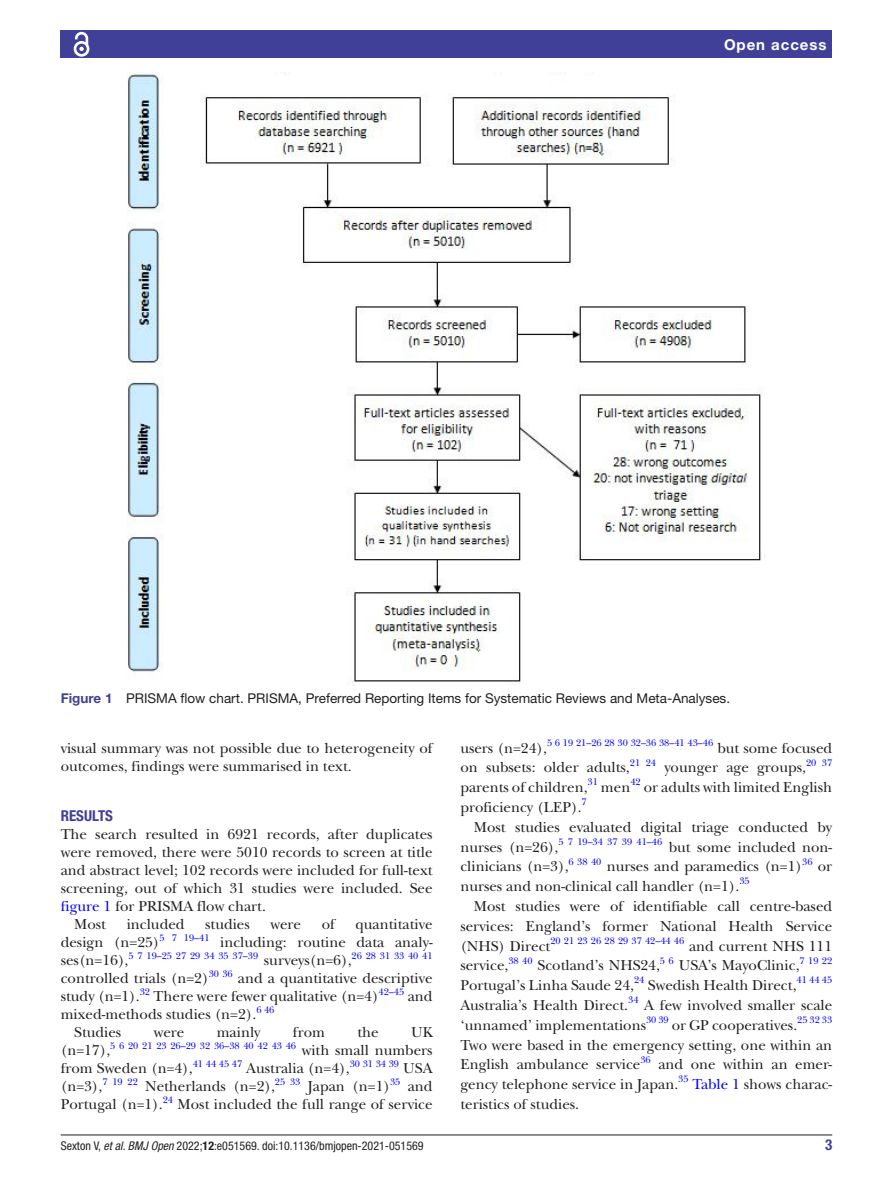
<style>
.page{position:relative;width:893px;height:1191px;background:#fff}
.page>*{position:absolute;margin:0;border:0;box-sizing:border-box;transform-origin:0 0}
.t1{font:15px/19.8px "New Baskerville";color:#231f20}
.t2{font:700 15px "Helvetica Neue LT Std";letter-spacing:.065em;color:#fff}
.t3{font:700 condensed 15px "Helvetica Neue LT Std";color:#414099}
.t4{font:13.5px "Helvetica Neue LT Std";color:#231f20}
.t5{font:condensed 12px "Helvetica Neue LT Std";color:#231f20}
.t6{font:9.9px "New Baskerville";color:#00f}
.s1{font-weight:700;color:#414099}
.s2{color:#00f}
.s3{font-style:italic}
.s4{font-weight:700}
</style>
<div class="page">
<hr style="left:61px;top:1134px;width:771px;height:1px;background:#231f20">
<div style="left:61px;top:31px;width:771px;height:27px;background:#414099"></div>
<svg style="left:73px;top:31px;width:17px;height:26px"></svg>
<img style="left:128px;top:74px;width:633px;height:609px">
<p class="t2" style="left:724px;top:35px;width:104px">Open access</p>
<p class="t4" style="left:61px;top:690px;width:671px"><span class="s1">Figure 1</span> PRISMA flow chart. PRISMA, Preferred Reporting Items for Systematic Reviews and Meta-Analyses.</p>
<p class="t1" style="left:61px;top:739px;width:373px;line-height:18px">visual summary was not possible due to heterogeneity of outcomes, findings were summarised in text.</p>
<p class="t3" style="left:61px;top:807px;width:54px">RESULTS</p>
<p class="t1" style="left:61px;top:824px;width:373px">The search resulted in 6921 records, after duplicates</p>
<p class="t1" style="left:61px;top:842px;width:373px">were removed, there were 5010 records to screen at title</p>
<p class="t1" style="left:61px;top:860px;width:373px">and abstract level; 102 records were included for full-text</p>
<p class="t1" style="left:61px;top:878px;width:373px">screening, out of which 31 studies were included. See</p>
<p class="t1" style="left:61px;top:896px;width:207px"><span class="s2">figure 1</span> for PRISMA flow chart.</p>
<p class="t1" style="left:74px;top:914px;width:33px">Most</p>
<p class="t1" style="left:127px;top:914px;width:59px">included</p>
<p class="t1" style="left:205px;top:914px;width:46px">studies</p>
<p class="t1" style="left:270px;top:914px;width:32px">were</p>
<p class="t1" style="left:322px;top:914px;width:15px">of</p>
<p class="t1" style="left:356px;top:914px;width:79px">quantitative</p>
<p class="t1" style="left:61px;top:932px;width:150px">design (n=25)<sup>5</sup> <sup>7</sup> <sup>19–41</sup></p>
<p class="t1" style="left:220px;top:932px;width:214px">including: routine data analy-</p>
<p class="t1" style="left:61px;top:950px;width:69px">ses(n=16),</p>
<p class="t6" style="left:129px;top:949px;width:131px">5 7 19–25 27 29 34 35 37–39</p>
<p class="t1" style="left:264px;top:950px;width:89px">surveys(n=6),</p>
<p class="t6" style="left:352px;top:949px;width:83px">26 28 31 33 40 41</p>
<p class="t1" style="left:61px;top:968px;width:149px">controlled trials (n=2)</p>
<p class="t6" style="left:209px;top:967px;width:26px">30 36</p>
<p class="t1" style="left:238px;top:968px;width:196px">and a quantitative descriptive</p>
<p class="t1" style="left:61px;top:986px;width:81px">study (n=1).</p>
<p class="t6" style="left:140px;top:985px;width:12px">32</p>
<p class="t1" style="left:154px;top:986px;width:226px">There were fewer qualitative (n=4)</p>
<p class="t6" style="left:379px;top:985px;width:27px">42–45</p>
<p class="t1" style="left:408px;top:986px;width:26px">and</p>
<p class="t1" style="left:61px;top:1004px;width:197px">mixed-methods studies (n=2).</p>
<p class="t6" style="left:256px;top:1003px;width:20px">6 46</p>
<p class="t1" style="left:74px;top:1022px;width:49px">Studies</p>
<p class="t1" style="left:154px;top:1022px;width:32px">were</p>
<p class="t1" style="left:217px;top:1022px;width:45px">mainly</p>
<p class="t1" style="left:293px;top:1022px;width:34px">from</p>
<p class="t1" style="left:357px;top:1022px;width:23px">the</p>
<p class="t1" style="left:411px;top:1022px;width:23px">UK</p>
<p class="t1" style="left:61px;top:1040px;width:51px">(n=17),</p>
<p class="t6" style="left:110px;top:1039px;width:187px">5 6 20 21 23 26–29 32 36–38 40 42 43 46</p>
<p class="t1" style="left:302px;top:1040px;width:132px">with small numbers</p>
<p class="t1" style="left:61px;top:1058px;width:134px">from Sweden (n=4),</p>
<p class="t6" style="left:193px;top:1057px;width:51px">41 44 45 47</p>
<p class="t1" style="left:246px;top:1058px;width:105px">Australia (n=4),</p>
<p class="t6" style="left:350px;top:1057px;width:51px">30 31 34 39</p>
<p class="t1" style="left:403px;top:1058px;width:31px">USA</p>
<p class="t1" style="left:61px;top:1076px;width:43px">(n=3),</p>
<p class="t6" style="left:102px;top:1075px;width:37px">7 19 22</p>
<p class="t1" style="left:145px;top:1076px;width:131px">Netherlands (n=2),</p>
<p class="t6" style="left:275px;top:1075px;width:27px">25 33</p>
<p class="t1" style="left:308px;top:1076px;width:84px">Japan (n=1)</p>
<p class="t6" style="left:390px;top:1075px;width:12px">35</p>
<p class="t1" style="left:408px;top:1076px;width:26px">and</p>
<p class="t1" style="left:61px;top:1094px;width:104px">Portugal (n=1).</p>
<p class="t6" style="left:163px;top:1093px;width:12px">24</p>
<p class="t1" style="left:178px;top:1094px;width:256px">Most included the full range of service</p>
<p class="t1" style="left:460px;top:738px;width:88px">users (n=24),</p>
<p class="t6" style="left:547px;top:737px;width:168px">5 6 19 21–26 28 30 32–36 38–41 43–46</p>
<p class="t1" style="left:717px;top:738px;width:116px">but some focused</p>
<p class="t1" style="left:460px;top:757px;width:171px">on subsets: older adults,</p>
<p class="t6" style="left:630px;top:756px;width:28px">21 24</p>
<p class="t6" style="left:806px;top:756px;width:28px">20 37</p>
<p class="t1" style="left:664px;top:757px;width:143px">younger age groups,</p>
<p class="t1" style="left:460px;top:777px;width:129px">parents of children,</p>
<p class="t6" style="left:588px;top:776px;width:12px">31</p>
<p class="t6" style="left:630px;top:776px;width:12px">42</p>
<p class="t1" style="left:644px;top:777px;width:190px">or adults with limited English</p>
<p class="t1" style="left:601px;top:777px;width:31px">men</p>
<p class="t6" style="left:582px;top:796px;width:7px">7</p>
<p class="t1" style="left:460px;top:817px;width:373px;text-indent:14px">Most studies evaluated digital triage conducted by nurses (n=26),</p>
<p class="t1" style="left:460px;top:797px;width:123px">proficiency (LEP).</p>
<p class="t6" style="left:558px;top:836px;width:105px">5 7 19–34 37 39 41–46</p>
<p class="t1" style="left:669px;top:837px;width:165px">but some included non-</p>
<p class="t1" style="left:460px;top:856px;width:110px">clinicians (n=3),</p>
<p class="t6" style="left:569px;top:855px;width:34px">6 38 40</p>
<p class="t1" style="left:607px;top:856px;width:197px">nurses and paramedics (n=1)</p>
<p class="t6" style="left:802px;top:855px;width:12px">36</p>
<p class="t1" style="left:818px;top:856px;width:16px">or</p>
<p class="t1" style="left:460px;top:876px;width:280px">nurses and non-clinical call handler (n=1).</p>
<p class="t6" style="left:739px;top:875px;width:12px">35</p>
<p class="t1" style="left:460px;top:896px;width:373px;text-align:justify;text-indent:14px">Most studies were of identifiable call centre-based services: England’s former National Health Service (NHS) Direct</p>
<p class="t6" style="left:550px;top:934px;width:135px">20 21 23 26 28 29 37 42–44 46</p>
<p class="t1" style="left:689px;top:936px;width:145px">and current NHS 111</p>
<p class="t1" style="left:460px;top:955px;width:50px">service,</p>
<p class="t6" style="left:508px;top:954px;width:26px">38 40</p>
<p class="t1" style="left:538px;top:955px;width:124px">Scotland’s NHS24,</p>
<p class="t6" style="left:660px;top:954px;width:15px">5 6</p>
<p class="t1" style="left:679px;top:955px;width:122px">USA’s MayoClinic,</p>
<p class="t6" style="left:800px;top:954px;width:34px">7 19 22</p>
<p class="t1" style="left:460px;top:975px;width:175px">Portugal’s Linha Saude 24,</p>
<p class="t6" style="left:634px;top:974px;width:12px">24</p>
<p class="t1" style="left:648px;top:975px;width:150px">Swedish Health Direct,</p>
<p class="t6" style="left:796px;top:974px;width:37px">41 44 45</p>
<p class="t1" style="left:460px;top:995px;width:169px">Australia’s Health Direct.</p>
<p class="t6" style="left:628px;top:994px;width:12px">34</p>
<p class="t1" style="left:460px;top:995px;width:373px;text-indent:184px">A few involved smaller scale ‘unnamed’ implementations</p>
<p class="t6" style="left:646px;top:1014px;width:24px">30 39</p>
<p class="t1" style="left:672px;top:1015px;width:127px">or GP cooperatives.</p>
<p class="t6" style="left:797px;top:1014px;width:37px">25 32 33</p>
<p class="t1" style="left:460px;top:1034px;width:373px">Two were based in the emergency setting, one within an<br>English ambulance service</p>
<p class="t6" style="left:640px;top:1053px;width:12px">36</p>
<p class="t1" style="left:460px;top:1054px;width:373px;text-indent:198px">and one within an emer&shy;gency telephone service in Japan.</p>
<p class="t6" style="left:678px;top:1073px;width:12px">35</p>
<p class="t1" style="left:692px;top:1074px;width:141px"><span class="s2">Table 1</span> shows charac-</p>
<p class="t1" style="left:460px;top:1094px;width:120px">teristics of studies.</p>
<p class="t5" style="left:61px;top:1138px;width:364px">Sexton V, <span class="s3">et al</span>. <span class="s3">BMJ Open</span> 2022;<span class="s4">12</span>:e051569. doi:10.1136/bmjopen-2021-051569</p>
<p class="t3" style="left:825px;top:1135px;width:9px">3</p>
</div>
